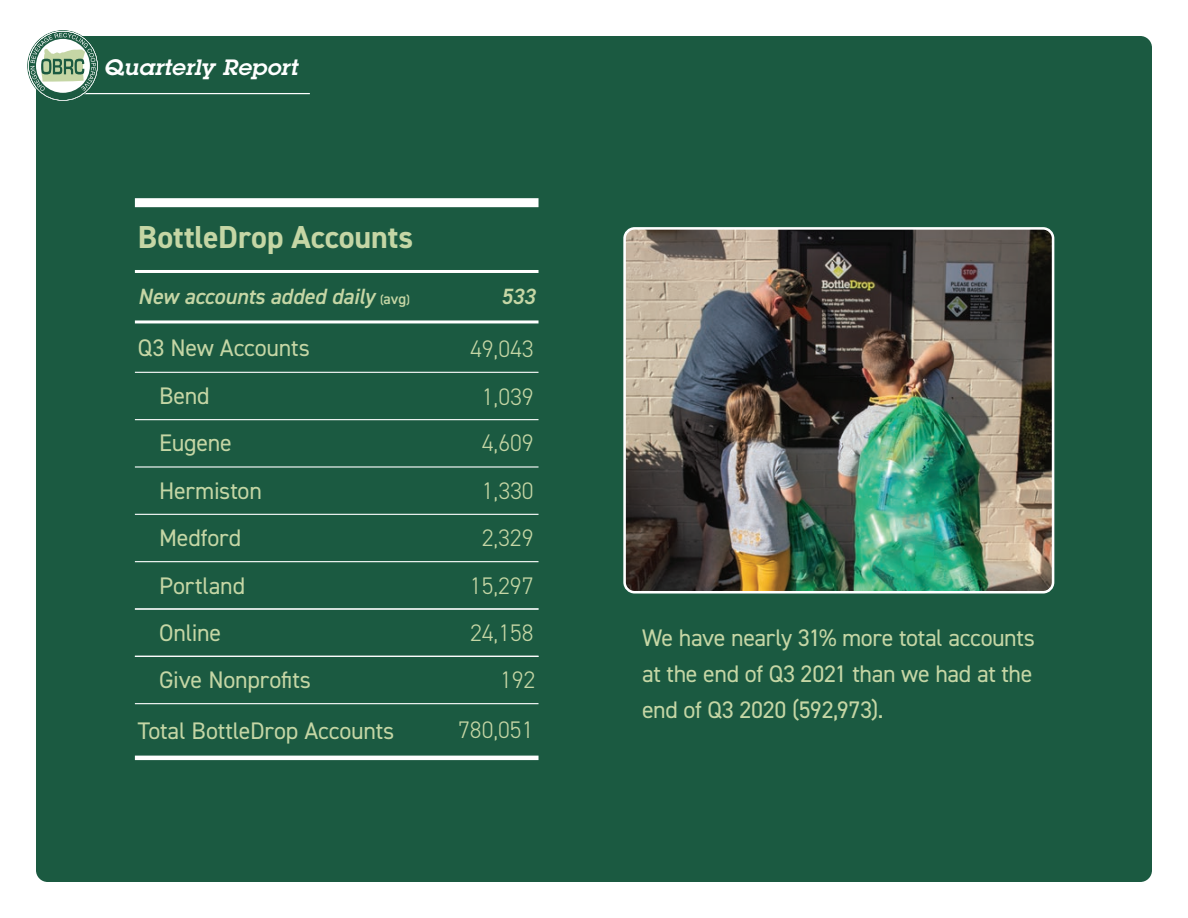
<style>
.page{position:relative;width:1188px;height:918px;background:#fff}
.page>*{position:absolute;margin:0;border:0;box-sizing:border-box;transform-origin:0 0}
.t1{font:700 31.8px "DIN2014";letter-spacing:-.005em;color:#c5d6a5}
.t2{font:24px/47.4px "DIN2014";letter-spacing:-.01em;color:#c5d6a5}
.t3{font:300 24px/47.4px "DIN2014";color:#c5d6a5;text-align:center}
.t4{font:italic 600 22.2px "DIN2014";letter-spacing:-.01em;color:#c5d6a5}
.t5{font:italic 600 21.75px "Lubalin Graph Std";letter-spacing:.01em;color:#fff;scale:1.06 1}
.s1{font-style:normal;font-size:12px}
.s2{font-style:normal;font-size:15px}
</style>
<div class="page">
<div style="left:36px;top:36px;width:1116px;height:846px;background:#1b5a41"></div>
<hr style="left:81px;top:93px;width:229px;height:1px;background:#fff">
<svg style="left:27px;top:30px;width:72px;height:72px"></svg>
<hr style="left:135px;top:561px;width:404px;height:1px;background:#fff">
<hr style="left:135px;top:419px;width:404px;height:1px;background:#fff">
<hr style="left:135px;top:466px;width:404px;height:2px;background:#fff">
<hr style="left:135px;top:320px;width:404px;height:3px;background:#fff">
<hr style="left:135px;top:514px;width:404px;height:1px;background:#fff">
<hr style="left:135px;top:608px;width:404px;height:2px;background:#fff">
<div style="left:135px;top:198px;width:404px;height:9px;background:#fff"></div>
<hr style="left:135px;top:372px;width:404px;height:1px;background:#fff">
<hr style="left:135px;top:270px;width:404px;height:3px;background:#fff">
<hr style="left:135px;top:656px;width:404px;height:1px;background:#fff">
<hr style="left:135px;top:756px;width:404px;height:4px;background:#fff">
<hr style="left:135px;top:703px;width:404px;height:1px;background:#fff">
<img style="left:625px;top:228px;width:428px;height:364px">
<div style="left:623px;top:227px;width:431px;height:367px;border:3px solid #fff;border-radius:10px"></div>
<p class="t5" style="left:104px;top:52px;width:184px">Quarterly Report</p>
<h1 class="t1" style="left:138px;top:216px;width:277px">BottleDrop Accounts</h1>
<p class="t4" style="left:138px;top:282px;width:274px">New accounts added daily <span class="s1">(</span><span class="s2">avg</span><span class="s1">)</span></p>
<p class="t4" style="left:501px;top:282px;width:36px">533</p>
<p class="t2" style="left:159px;top:324px;width:152px;text-indent:-21px">Q3 New Accounts<br>Bend<br>Eugene<br>Hermiston<br>Medford<br>Portland<br>Online</p>
<p class="t3" style="left:470px;top:325px;width:65px">49,043<br>1,039<br>4,609<br>1,330<br>2,329<br>15,297<br>24,158</p>
<p class="t2" style="left:159px;top:656px;width:153px">Give Nonprofits</p>
<p class="t2" style="left:138px;top:706px;width:258px">Total BottleDrop Accounts</p>
<p class="t3" style="left:500px;top:657px;width:37px">192</p>
<p class="t3" style="left:458px;top:706px;width:77px">780,051</p>
<p class="t2" style="left:642px;top:619px;width:394px;line-height:36px;text-align:justify">We have nearly 31% more total accounts at the end of Q3 2021 than we had at the end of Q3 2020 (592,973).</p>
</div>
